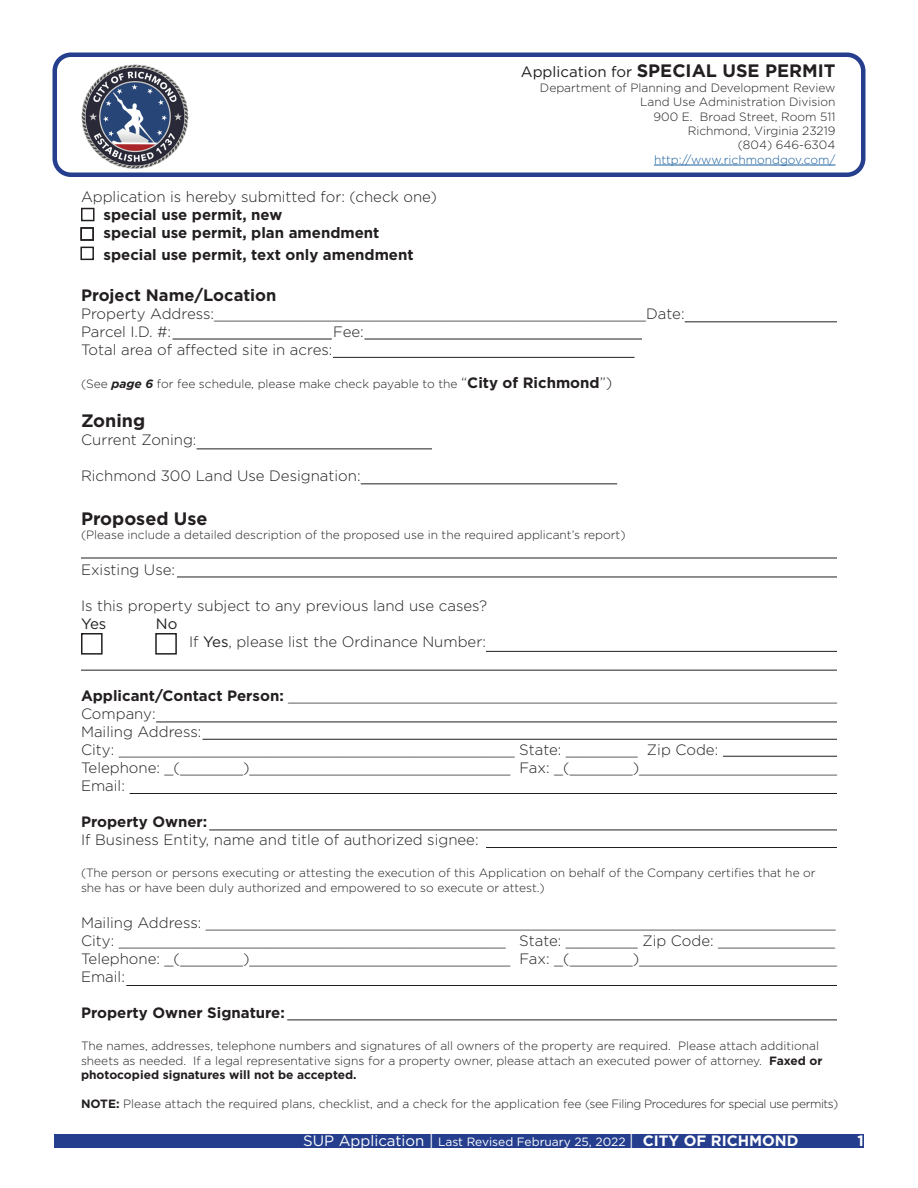
<style>
.page{position:relative;width:918px;height:1188px;background:#fff}
.page>*{position:absolute;margin:0;border:0;box-sizing:border-box;transform-origin:0 0}
.t1{font:700 18px "Gotham";color:#231f20}
.t2{font:700 16.5px "Gotham";color:#231f20}
.t3{font:300 15px "Gotham";color:#231f20}
.t4{font:700 15px "Gotham";color:#231f20}
.t5{font:15px "Gotham";color:#231f20}
.t6{font:700 15px "Gotham";color:#fff}
.t7{font:300 12px "Gotham";color:#231f20}
.t8{font:12px "Gotham";color:#fff}
.t9{font:700 12px "Gotham";color:#231f20}
.t10{font:300 12px "Gotham";color:#175d9e}
.s1{font-weight:400;font-size:15px}
.s2{font-weight:700;font-style:italic}
.s3{font-size:15px}
.s4{font-weight:700;font-size:15px}
.s5{font-weight:400}
.s6{font-weight:700}
</style>
<div class="page">
<div style="left:54px;top:1134px;width:810px;height:14px;background:#253f8e"></div>
<div style="left:52px;top:52px;width:814px;height:125px;border:4px solid #253f8e;border-radius:16px"></div>
<hr style="left:654px;top:165px;width:181px;height:1px;background:#175d9e">
<img style="left:81px;top:64px;width:108px;height:105px">
<div style="left:81px;top:208px;width:13px;height:13px;border:2px solid #231f20"></div>
<div style="left:80px;top:227px;width:14px;height:14px;border:2px solid #231f20"></div>
<div style="left:80px;top:247px;width:14px;height:13px;border:2px solid #231f20"></div>
<hr style="left:685px;top:321px;width:152px;height:1px;background:#231f20">
<hr style="left:172px;top:339px;width:160px;height:1px;background:#231f20">
<hr style="left:364px;top:339px;width:278px;height:1px;background:#231f20">
<hr style="left:333px;top:357px;width:301px;height:1px;background:#231f20">
<hr style="left:197px;top:448px;width:235px;height:1px;background:#231f20">
<hr style="left:361px;top:483px;width:256px;height:1px;background:#231f20">
<hr style="left:209px;top:830px;width:628px;height:1px;background:#231f20">
<hr style="left:177px;top:577px;width:660px;height:1px;background:#231f20">
<hr style="left:81px;top:670px;width:756px;height:1px;background:#231f20">
<hr style="left:156px;top:722px;width:681px;height:1px;background:#231f20">
<hr style="left:486px;top:651px;width:351px;height:1px;background:#231f20">
<hr style="left:486px;top:847px;width:351px;height:1px;background:#231f20">
<hr style="left:287px;top:1020px;width:550px;height:1px;background:#231f20">
<hr style="left:723px;top:756px;width:114px;height:1px;background:#231f20">
<hr style="left:81px;top:558px;width:756px;height:1px;background:#231f20">
<hr style="left:202px;top:739px;width:635px;height:1px;background:#231f20">
<hr style="left:130px;top:793px;width:707px;height:1px;background:#231f20">
<hr style="left:126px;top:985px;width:711px;height:1px;background:#231f20">
<div style="left:81px;top:633px;width:22px;height:22px;border:2px solid #231f20"></div>
<div style="left:155px;top:633px;width:22px;height:22px;border:2px solid #231f20"></div>
<p class="t1" style="left:521px;top:59px;width:316px"><span class="s1">Application for</span> SPECIAL USE PERMIT</p>
<p class="t7" style="left:540px;top:80px;width:297px">Department of Planning and Development Review</p>
<p class="t7" style="left:640px;top:94px;width:197px">Land Use Administration Division</p>
<p class="t7" style="left:654px;top:109px;width:183px">900 E. Broad Street, Room 511</p>
<p class="t7" style="left:688px;top:123px;width:149px">Richmond, Virginia 23219</p>
<p class="t7" style="left:738px;top:138px;width:99px">(804) 646-6304</p>
<p class="t10" style="left:654px;top:152px;width:183px">http://www.richmondgov.com/</p>
<p class="t3" style="left:81px;top:188px;width:358px">Application is hereby submitted for: (check one)</p>
<p class="t4" style="left:104px;top:205px;width:180px">special use permit, new</p>
<p class="t4" style="left:104px;top:223px;width:278px">special use permit, plan amendment</p>
<p class="t4" style="left:104px;top:245px;width:312px">special use permit, text only amendment</p>
<p class="t2" style="left:81px;top:285px;width:197px">Project Name/Location</p>
<p class="t3" style="left:81px;top:305px;width:605px">Property Address:________________________________________________Date:</p>
<p class="t3" style="left:81px;top:323px;width:92px">Parcel I.D. #:</p>
<p class="t3" style="left:333px;top:323px;width:32px">Fee:</p>
<p class="t3" style="left:81px;top:341px;width:253px">Total area of affected site in acres:</p>
<p class="t7" style="left:81px;top:376px;width:533px">(See <span class="s2">page 6</span> for fee schedule, please make check payable to the <span class="s3">“</span><span class="s4">City of Richmond</span><span class="s3">”)</span></p>
<p class="t1" style="left:81px;top:409px;width:66px">Zoning</p>
<p class="t3" style="left:81px;top:431px;width:117px">Current Zoning:</p>
<p class="t3" style="left:81px;top:467px;width:281px">Richmond 300 Land Use Designation:</p>
<p class="t1" style="left:81px;top:506px;width:128px">Proposed Use</p>
<p class="t7" style="left:81px;top:527px;width:546px">(Please include a detailed description of the proposed use in the required applicant’s report)</p>
<p class="t3" style="left:81px;top:560px;width:96px">Existing Use:</p>
<p class="t3" style="left:81px;top:596px;width:408px">Is this property subject to any previous land use cases?</p>
<p class="t5" style="left:81px;top:614px;width:27px">Yes</p>
<p class="t5" style="left:156px;top:614px;width:23px">No</p>
<p class="t3" style="left:189px;top:632px;width:298px">If <span class="s5">Yes</span>, please list the Ordinance Number:</p>
<p class="t3" style="left:81px;top:686px;width:758px"><span class="s6">Applicant/Contact Person:</span> _____________________________________________________________</p>
<p class="t3" style="left:81px;top:704px;width:76px">Company:</p>
<p class="t3" style="left:81px;top:722px;width:122px">Mailing Address:</p>
<p class="t3" style="left:81px;top:740px;width:639px">City: ____________________________________________ State: ________ Zip Code:</p>
<p class="t3" style="left:81px;top:758px;width:758px">Telephone: _(_______)_____________________________ Fax: _(_______)______________________</p>
<p class="t3" style="left:81px;top:776px;width:45px">Email:</p>
<p class="t4" style="left:81px;top:812px;width:128px">Property Owner:</p>
<p class="t3" style="left:81px;top:830px;width:399px">If Business Entity, name and title of authorized signee:</p>
<p class="t7" style="left:81px;top:866px;width:736px">(The person or persons executing or attesting the execution of this Application on behalf of the Company certifies that he or</p>
<p class="t7" style="left:81px;top:880px;width:465px">she has or have been duly authorized and empowered to so execute or attest.)</p>
<p class="t3" style="left:81px;top:913px;width:756px">Mailing Address: ______________________________________________________________________</p>
<p class="t3" style="left:81px;top:931px;width:756px">City: ___________________________________________ State: ________ Zip Code: _____________</p>
<p class="t3" style="left:81px;top:949px;width:758px">Telephone: _(_______)_____________________________ Fax: _(_______)______________________</p>
<p class="t3" style="left:81px;top:967px;width:45px">Email:</p>
<p class="t4" style="left:81px;top:1003px;width:205px">Property Owner Signature:</p>
<p class="t7" style="left:81px;top:1038px;width:740px">The names, addresses, telephone numbers and signatures of all owners of the property are required. Please attach additional</p>
<p class="t7" style="left:81px;top:1053px;width:743px">sheets as needed. If a legal representative signs for a property owner, please attach an executed power of attorney. <span class="s6">Faxed or</span></p>
<p class="t9" style="left:81px;top:1067px;width:277px">photocopied signatures will not be accepted.</p>
<p class="t7" style="left:81px;top:1096px;width:759px"><span class="s6">NOTE:</span> Please attach the required plans, checklist, and a check for the application fee (see Filing Procedures for special use permits)</p>
<p class="t8" style="left:303px;top:1134px;width:497px"><span class="s3">SUP Application |</span> Last Revised February 25, 2022 <span class="s3">|</span> <span class="s4">CITY OF RICHMOND</span></p>
<p class="t6" style="left:858px;top:1131px;width:8px">1</p>
</div>
